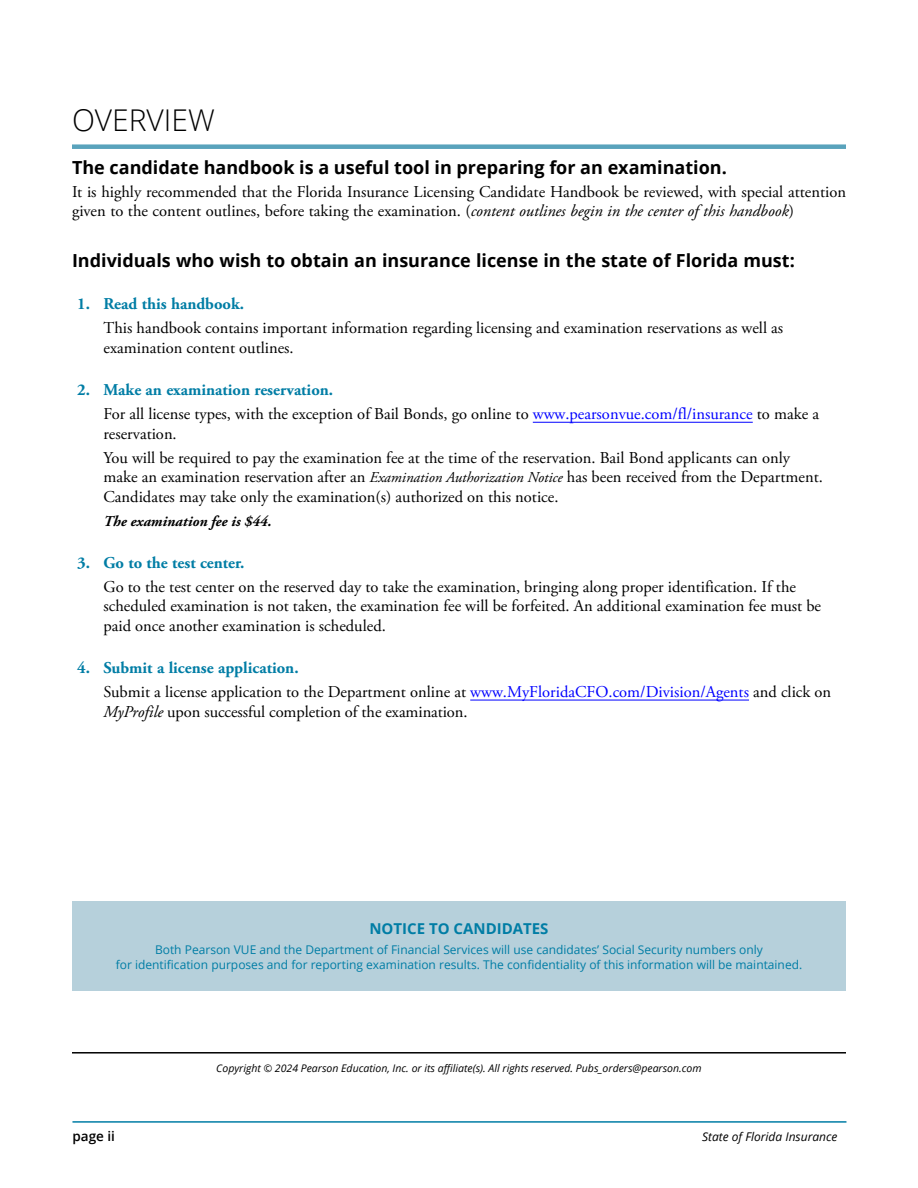
<style>
.page{position:relative;width:918px;height:1188px;background:#fff}
.page>*{position:absolute;margin:0;border:0;box-sizing:border-box;transform-origin:0 0}
.t1{font:300 30px "Open Sans";color:#000}
.t2{font:700 18px "Open Sans";color:#000}
.t3{font:16.5px/19.5px "Adobe Garamond Pro";color:#000}
.t4{font:700 16.5px "Adobe Garamond Pro";color:#007da5}
.t5{font:italic 700 15px "Adobe Garamond Pro";color:#000}
.t6{font:700 15px "Open Sans";color:#007da5}
.t7{font:600 13.5px "Open Sans";color:#000}
.t8{font:12px/15px "Open Sans";color:#007da5;text-align:center}
.t9{font:italic 12px "Open Sans";color:#000}
.t10{font:italic 10.5px "Open Sans";color:#000}
.s1{font-style:italic}
.s2{font-weight:700;color:#007da5}
.s3{color:#00f}
.s4{font-style:italic;font-size:15px}
</style>
<div class="page">
<hr style="left:72px;top:1121px;width:774px;height:2px;background:#007da5">
<div style="left:72px;top:144px;width:774px;height:5px;background:#59a3bc"></div>
<hr style="left:533px;top:422px;width:220px;height:1px;background:#00f">
<hr style="left:470px;top:700px;width:279px;height:1px;background:#00f">
<div style="left:72px;top:901px;width:774px;height:90px;background:#b6d0db"></div>
<hr style="left:72px;top:1052px;width:774px;height:2px;background:#000">
<h1 class="t1" style="left:72px;top:100px;width:144px">OVERVIEW</h1>
<p class="t2" style="left:72px;top:155px;width:656px">The candidate handbook is a useful tool in preparing for an examination.</p>
<p class="t3" style="left:72px;top:183px;width:776px">It is highly recommended that the Florida Insurance Licensing Candidate Handbook be reviewed, with special attention given to the content outlines, before taking the examination. (<span class="s1">content outlines begin in the center of this handbook</span>)</p>
<p class="t2" style="left:72px;top:248px;width:724px">Individuals who wish to obtain an insurance license in the state of Florida must:</p>
<p class="t4" style="left:77px;top:295px;width:169px">1. Read this handbook.</p>
<p class="t3" style="left:103px;top:319px;width:681px">This handbook contains important information regarding licensing and examination reservations as well as examination content outlines.</p>
<p class="t3" style="left:103px;top:378px;width:717px;line-height:24.3px;text-indent:-26px"><span class="s2">2. Make an examination reservation.<br></span>For all license types, with the exception of Bail Bonds, go online to <span class="s3">www.pearsonvue.com/fl/insurance</span> to make a</p>
<p class="t3" style="left:103px;top:422px;width:688px;line-height:24px">reservation.<br>You will be required to pay the examination fee at the time of the reservation. Bail Bond applicants can only</p>
<p class="t3" style="left:103px;top:468px;width:721px">make an examination reservation after an <span class="s4">Examination Authorization Notice</span> has been received from the Department.<br>Candidates may take only the examination(s) authorized on this notice.</p>
<p class="t5" style="left:104px;top:512px;width:170px">The examination fee is $44.</p>
<p class="t4" style="left:77px;top:553px;width:169px">3. Go to the test center.</p>
<p class="t3" style="left:103px;top:577px;width:719px">Go to the test center on the reserved day to take the examination, bringing along proper identification. If the scheduled examination is not taken, the examination fee will be forfeited. An additional examination fee must be paid once another examination is scheduled.</p>
<p class="t3" style="left:103px;top:656px;width:729px;line-height:24.3px;text-indent:-26px"><span class="s2">4. Submit a license application.<br></span>Submit a license application to the Department online at <span class="s3">www.MyFloridaCFO.com/Division/Agents</span> and click on</p>
<p class="t3" style="left:103px;top:702px;width:366px"><span class="s1">MyProfile</span> upon successful completion of the examination.</p>
<p class="t6" style="left:369px;top:918px;width:181px">NOTICE TO CANDIDATES</p>
<p class="t8" style="left:116px;top:942px;width:688px">Both Pearson VUE and the Department of Financial Services will use candidates’ Social Security numbers only<br>for identification purposes and for reporting examination results. The confidentiality of this information will be maintained.</p>
<p class="t10" style="left:216px;top:1061px;width:487px">Copyright © 2024 Pearson Education, Inc. or its affiliate(s). All rights reserved. Pubs_orders@pearson.com</p>
<p class="t7" style="left:72px;top:1127px;width:44px">page ii</p>
<p class="t9" style="left:702px;top:1128px;width:137px">State of Florida Insurance</p>
</div>
